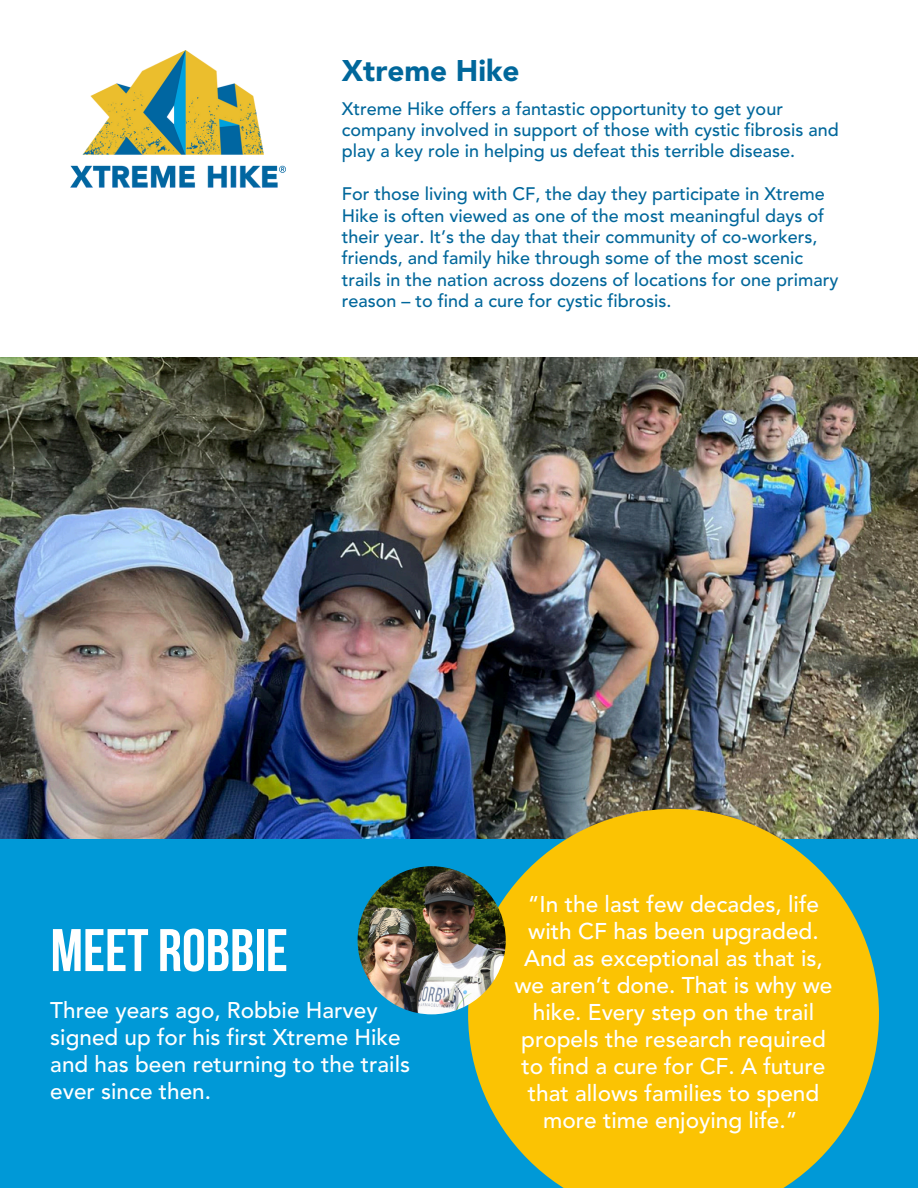
<style>
.page{position:relative;width:918px;height:1188px;background:#fff}
.page>*{position:absolute;margin:0;border:0;box-sizing:border-box;transform-origin:0 0}
.t1{font:700 60px "Bebas Neue";color:#fff}
.t2{font:900 29.7px "Avenir LT Std";color:#00679b}
.t3{font:500 22.65px/27px "Avenir LT Std";color:#fff;text-align:center}
.t4{font:500 22.5px/27px "Avenir LT Std";color:#fff}
.t5{font:500 18px/21.3px "Avenir LT Std";color:#00679b}
</style>
<div class="page">
<img style="left:0;top:358px;width:918px;height:482px">
<div style="left:0;top:840px;width:918px;height:348px;background:#0099d7"></div>
<svg style="left:468px;top:809px;width:411px;height:379px;background:#d4b821"></svg>
<img style="left:358px;top:866px;width:148px;height:148px;border-radius:50%">
<img style="left:70px;top:51px;width:215px;height:137px">
<h3 class="t2" style="left:342px;top:59px;width:179px">Xtreme Hike</h3>
<p class="t5" style="left:342px;top:99px;width:499px">Xtreme Hike offers a fantastic opportunity to get your company involved in support of those with cystic fibrosis and play a key role in helping us defeat this terrible disease.</p>
<h3 class="t5" style="left:342px;top:185px;width:498px">For those living with CF, the day they participate in Xtreme Hike is often viewed as one of the most meaningful days of their year. It’s the day that their community of co-workers, friends, and family hike through some of the most scenic trails in the nation across dozens of locations for one primary reason – to find a cure for cystic fibrosis.</h3>
<p class="t1" style="left:51px;top:926px;width:239px">MEET ROBBIE</p>
<h2 class="t4" style="left:50px;top:999px;width:361px">Three years ago, Robbie Harvey signed up for his first Xtreme Hike and has been returning to the trails ever since then.</h2>
<p class="t3" style="left:514px;top:893px;width:320px">“In the last few decades, life with CF has been upgraded.<br>And as exceptional as that is, we aren’t done. That is why we hike. Every step on the trail propels the research required to find a cure for CF. A future that allows families to spend more time enjoying life.”</p>
</div>
